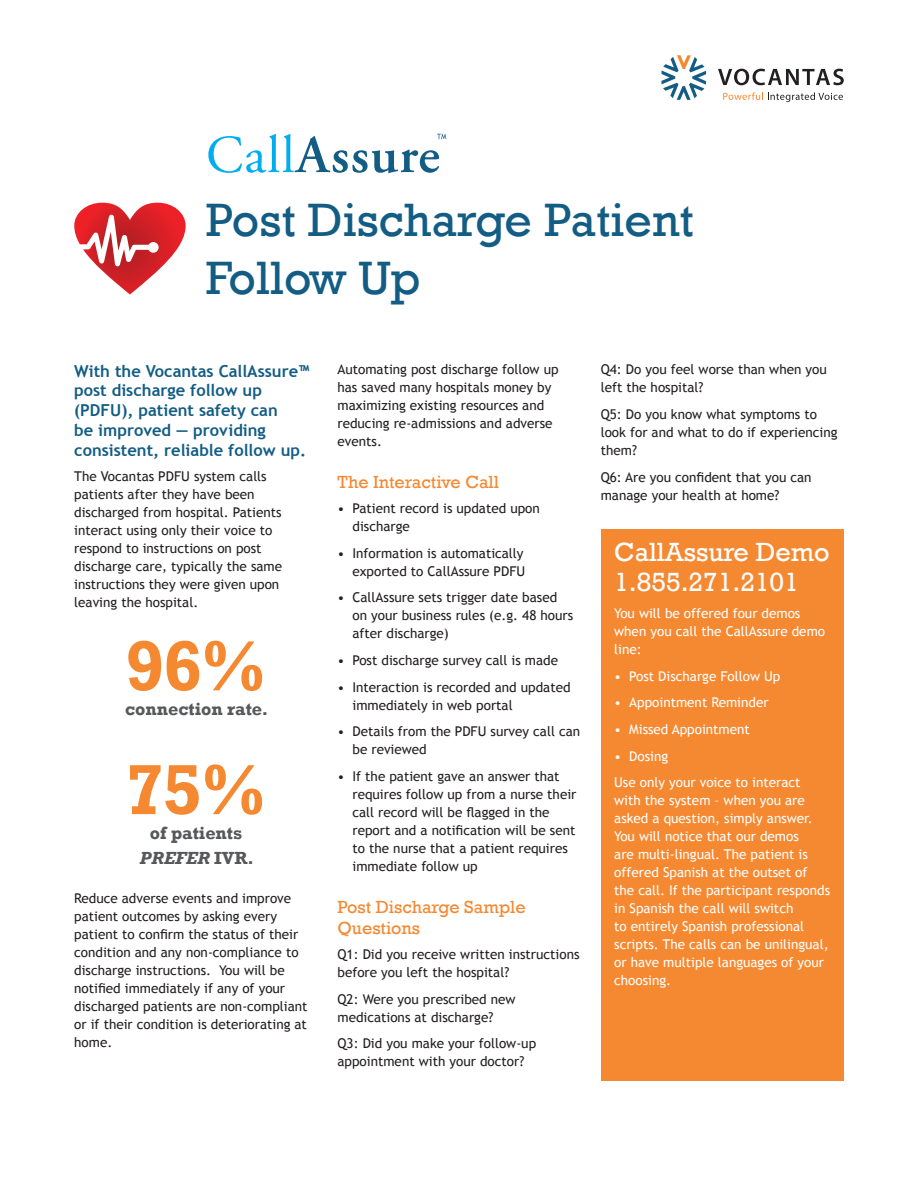
<style>
.page{position:relative;width:918px;height:1188px;background:#fff}
.page>*{position:absolute;margin:0;border:0;box-sizing:border-box;transform-origin:0 0}
.t1{font:700 72px "Rockwell";color:#f58932}
.t2{font:48px/57.6px "Rockwell";color:#135d85}
.blue_call_out_paragr{font:27px/30px "Rockwell";color:#fff}
.orange_heading{font:18px/21.6px "Rockwell";color:#f58932}
.t3{font:700 18px "Rockwell";color:#57585a}
.t4{font:italic 700 18px "Rockwell";color:#57585a}
.blue_call_out_paragr-2{font:700 16.5px/19.8px "Trebuchet MS";color:#135d85}
.main_body{font:13.5px/18px "Trebuchet MS";color:#231f20}
.blue_call_out_paragr-3{font:13.5px/18px "Trebuchet MS";color:#fff}
.body_tabs{font:13.5px/18px "Trebuchet MS";color:#231f20}
.main_body_-_end_sect{font:13.5px/18px "Trebuchet MS";color:#231f20}
.body_tabs_end{font:13.5px/18px "Trebuchet MS";color:#231f20}
.body_tabs-2{font:13.5px "Trebuchet MS";color:#fff}
.s1{font-style:normal}
</style>
<div class="page">
<svg style="left:718px;top:69px;width:126px;height:16px"></svg>
<svg style="left:723px;top:92px;width:120px;height:10px"></svg>
<svg style="left:661px;top:55px;width:45px;height:45px"></svg>
<div style="left:601px;top:529px;width:243px;height:552px;background:#f58932"></div>
<svg style="left:208px;top:134px;width:238px;height:39px"></svg>
<svg style="left:74px;top:203px;width:112px;height:92px"></svg>
<p class="t2" style="left:206px;top:192px;width:490px">Post Discharge Patient<br>Follow Up</p>
<p class="blue_call_out_paragr-2" style="left:74px;top:361px;width:236px">With the Vocantas CallAssure™ post discharge follow up (PDFU), patient safety can<br>be improved — providing consistent, reliable follow up.</p>
<p class="main_body" style="left:74px;top:467px;width:209px">The Vocantas PDFU system calls patients after they have been discharged from hospital. Patients interact using only their voice to respond to instructions on post discharge care, typically the same instructions they were given upon leaving the hospital.</p>
<p class="t1" style="left:125px;top:623px;width:143px">96%</p>
<p class="t3" style="left:125px;top:698px;width:145px">connection rate.</p>
<p class="t1" style="left:125px;top:746px;width:143px">75%</p>
<p class="t3" style="left:150px;top:822px;width:94px">of patients</p>
<p class="t4" style="left:140px;top:847px;width:116px">PREFER <span class="s1">IVR.</span></p>
<p class="main_body" style="left:74px;top:890px;width:235px">Reduce adverse events and improve patient outcomes by asking every patient to confirm the status of their condition and any non-compliance to discharge instructions. You will be notified immediately if any of your discharged patients are non-compliant or if their condition is deteriorating at home.</p>
<p class="main_body_-_end_sect" style="left:338px;top:361px;width:223px">Automating post discharge follow up has saved many hospitals money by maximizing existing resources and reducing re-admissions and adverse events.</p>
<p class="orange_heading" style="left:338px;top:472px;width:163px">The Interactive Call</p>
<p class="body_tabs" style="left:352px;top:499px;width:189px;text-indent:-15px">• Patient record is updated upon discharge</p>
<p class="body_tabs" style="left:338px;top:544px;width:189px;text-align:right">• Information is automatically exported to CallAssure PDFU</p>
<p class="body_tabs" style="left:352px;top:589px;width:222px;text-indent:-15px">• CallAssure sets trigger date based on your business rules (e.g. 48 hours after discharge)</p>
<p class="body_tabs" style="left:338px;top:651px;width:222px">• Post discharge survey call is made</p>
<p class="body_tabs" style="left:352px;top:678px;width:220px;text-indent:-15px">• Interaction is recorded and updated immediately in web portal</p>
<p class="body_tabs" style="left:352px;top:723px;width:229px;text-indent:-15px">• Details from the PDFU survey call can be reviewed</p>
<p class="body_tabs_end" style="left:352px;top:767px;width:225px;text-indent:-15px">• If the patient gave an answer that requires follow up from a nurse their call record will be flagged in the report and a notification will be sent to the nurse that a patient requires immediate follow up</p>
<p class="orange_heading" style="left:338px;top:896px;width:190px">Post Discharge Sample<br>Questions</p>
<p class="main_body" style="left:338px;top:945px;width:244px">Q1: Did you receive written instructions before you left the hospital?</p>
<p class="main_body" style="left:338px;top:990px;width:180px">Q2: Were you prescribed new medications at discharge?</p>
<p class="main_body" style="left:338px;top:1035px;width:200px">Q3: Did you make your follow-up appointment with your doctor?</p>
<p class="main_body" style="left:601px;top:361px;width:228px">Q4: Do you feel worse than when you left the hospital?</p>
<p class="main_body" style="left:601px;top:405px;width:238px">Q5: Do you know what symptoms to look for and what to do if experiencing them?</p>
<p class="main_body_-_end_sect" style="left:601px;top:468px;width:212px">Q6: Are you confident that you can manage your health at home?</p>
<p class="blue_call_out_paragr" style="left:614px;top:538px;width:217px">CallAssure Demo<br>1.855.271.2101</p>
<p class="blue_call_out_paragr-3" style="left:614px;top:604px;width:212px">You will be offered four demos when you call the CallAssure demo line:</p>
<p class="body_tabs-2" style="left:614px;top:668px;width:168px">• Post Discharge Follow Up</p>
<p class="body_tabs-2" style="left:614px;top:695px;width:156px">• Appointment Reminder</p>
<p class="body_tabs-2" style="left:614px;top:721px;width:137px">• Missed Appointment</p>
<p class="body_tabs-2" style="left:614px;top:748px;width:55px">• Dosing</p>
<p class="blue_call_out_paragr-3" style="left:614px;top:774px;width:217px">Use only your voice to interact with the system – when you are asked a question, simply answer.<br>You will notice that our demos<br>are multi-lingual. The patient is offered Spanish at the outset of the call. If the participant responds in Spanish the call will switch<br>to entirely Spanish professional scripts. The calls can be unilingual, or have multiple languages of your choosing.</p>
</div>
